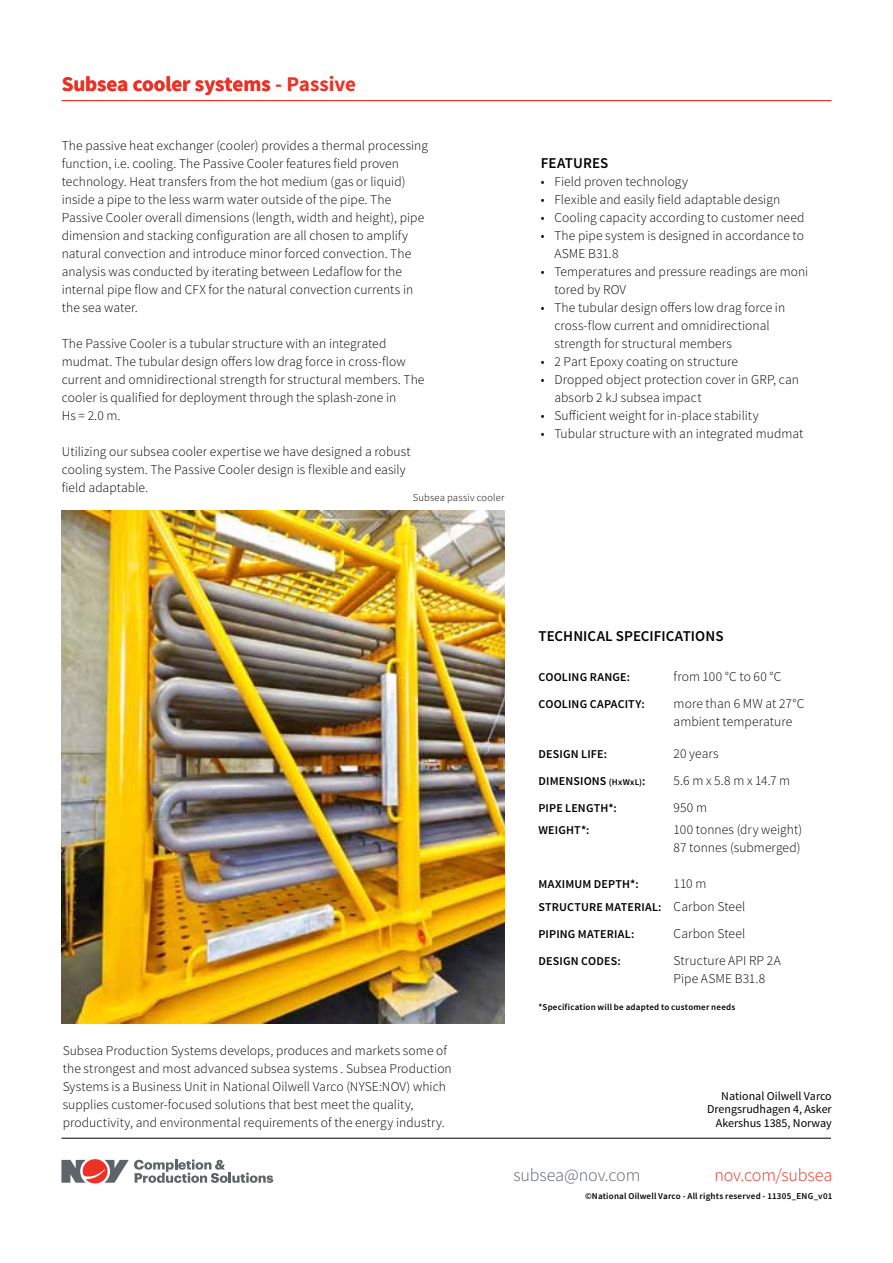
<style>
.page{position:relative;width:893px;height:1263px;background:#fff}
.page>*{position:absolute;margin:0;border:0;box-sizing:border-box;transform-origin:0 0}
.t1{font:700 21px "Source Sans Pro";letter-spacing:-.005em;color:#ee3124}
.t2{font:300 18px "Source Sans Pro";letter-spacing:-.01em;color:#5f636a}
.t3{font:300 18px "Source Sans Pro";letter-spacing:-.01em;color:#ee3124}
.t4{font:600 15px "Source Sans Pro";letter-spacing:.005em;color:#000}
.t5{font:300 13.5px/18px "Source Sans Pro";letter-spacing:.005em;color:#000}
.t6{font:600 12px "Source Sans Pro";letter-spacing:.015em;color:#000}
.t7{font:12px/13.5px "Source Sans Pro";color:#000;text-align:right}
.t8{font:300 10.5px "Source Sans Pro";letter-spacing:.015em;color:#000101}
.t9{font:600 9px "Source Sans Pro";letter-spacing:.02em;color:#000}
.s1{font-size:9px}
.s2{font-weight:300;font-size:13.5px}
</style>
<div class="page">
<img style="left:61px;top:510px;width:443px;height:513px">
<hr style="left:61px;top:1138px;width:770px;height:1px;background:#000">
<svg style="left:61px;top:1159px;width:212px;height:24px"></svg>
<hr style="left:62px;top:100px;width:769px;height:1px;background:#ee3124">
<h1 class="t1" style="left:62px;top:71px;width:296px">Subsea cooler systems - Passive</h1>
<p class="t5" style="left:62px;top:137px;width:368px">The passive heat exchanger (cooler) provides a thermal processing function, i.e. cooling. The Passive Cooler features field proven technology. Heat transfers from the hot medium (gas or liquid) inside a pipe to the less warm water outside of the pipe. The Passive Cooler overall dimensions (length, width and height), pipe dimension and stacking configuration are all chosen to amplify natural convection and introduce minor forced convection. The analysis was conducted by iterating between Ledaflow for the internal pipe flow and CFX for the natural convection currents in the sea water.</p>
<p class="t5" style="left:62px;top:335px;width:364px">The Passive Cooler is a tubular structure with an integrated mudmat. The tubular design offers low drag force in cross-flow current and omnidirectional strength for structural members. The cooler is qualified for deployment through the splash-zone in<br>Hs = 2.0 m.</p>
<p class="t5" style="left:62px;top:443px;width:351px">Utilizing our subsea cooler expertise we have designed a robust cooling system. The Passive Cooler design is flexible and easily field adaptable.</p>
<p class="t8" style="left:413px;top:491px;width:93px">Subsea passiv cooler</p>
<p class="t4" style="left:541px;top:154px;width:69px">FEATURES</p>
<p class="t5" style="left:541px;top:173px;width:149px">• Field proven technology</p>
<p class="t5" style="left:541px;top:191px;width:241px">• Flexible and easily field adaptable design</p>
<p class="t5" style="left:541px;top:209px;width:265px">• Cooling capacity according to customer need</p>
<p class="t5" style="left:554px;top:227px;width:251px;text-indent:-14px">• The pipe system is designed in accordance to<br>ASME B31.8</p>
<p class="t5" style="left:554px;top:263px;width:255px;text-indent:-14px">• Temperatures and pressure readings are moni tored by ROV</p>
<p class="t5" style="left:554px;top:299px;width:232px;text-indent:-14px">• The tubular design offers low drag force in cross-flow current and omnidirectional strength for structural members</p>
<p class="t5" style="left:541px;top:353px;width:199px">• 2 Part Epoxy coating on structure</p>
<p class="t5" style="left:554px;top:371px;width:246px;text-indent:-14px">• Dropped object protection cover in GRP, can absorb 2 kJ subsea impact</p>
<p class="t5" style="left:541px;top:407px;width:219px">• Sufficient weight for in-place stability</p>
<p class="t5" style="left:541px;top:425px;width:264px">• Tubular structure with an integrated mudmat</p>
<p class="t5" style="left:63px;top:1041px;width:391px">Subsea Production Systems develops, produces and markets some of the strongest and most advanced subsea systems . Subsea Production Systems is a Business Unit in National Oilwell Varco (NYSE:NOV) which supplies customer-focused solutions that best meet the quality, productivity, and environmental requirements of the energy industry.</p>
<p class="t4" style="left:538px;top:626px;width:187px">TECHNICAL SPECIFICATIONS</p>
<p class="t6" style="left:538px;top:670px;width:93px">COOLING RANGE:</p>
<p class="t5" style="left:674px;top:668px;width:109px">from 100 °C to 60 °C</p>
<p class="t6" style="left:538px;top:697px;width:108px">COOLING CAPACITY:</p>
<p class="t5" style="left:674px;top:695px;width:132px">more than 6 MW at 27°C ambient temperature</p>
<p class="t6" style="left:538px;top:746px;width:70px">DESIGN LIFE:</p>
<p class="t5" style="left:674px;top:744px;width:46px">20 years</p>
<p class="t6" style="left:538px;top:773px;width:109px">DIMENSIONS <span class="s1">(HxWxL)</span>:</p>
<p class="t5" style="left:674px;top:771px;width:118px">5.6 m x 5.8 m x 14.7 m</p>
<p class="t6" style="left:538px;top:800px;width:80px">PIPE LENGTH*:</p>
<p class="t5" style="left:674px;top:798px;width:35px">950 m</p>
<p class="t6" style="left:538px;top:823px;width:53px">WEIGHT*:</p>
<p class="t5" style="left:674px;top:821px;width:130px">100 tonnes (dry weight)<br>87 tonnes (submerged)</p>
<p class="t6" style="left:538px;top:877px;width:102px">MAXIMUM DEPTH*:</p>
<p class="t5" style="left:674px;top:875px;width:34px">110 m</p>
<p class="t6" style="left:538px;top:899px;width:208px">STRUCTURE MATERIAL: <span class="s2">Carbon Steel</span></p>
<p class="t6" style="left:538px;top:926px;width:97px">PIPING MATERIAL:</p>
<p class="t5" style="left:674px;top:924px;width:73px">Carbon Steel</p>
<p class="t6" style="left:538px;top:953px;width:84px">DESIGN CODES:</p>
<p class="t5" style="left:674px;top:951px;width:109px">Structure API RP 2A<br>Pipe ASME B31.8</p>
<p class="t9" style="left:538px;top:1001px;width:198px">*Specification will be adapted to customer needs</p>
<p class="t7" style="left:707px;top:1089px;width:126px">National Oilwell Varco<br>Drengsrudhagen 4, Asker<br>Akershus 1385, Norway</p>
<h2 class="t2" style="left:513px;top:1164px;width:129px">subsea@nov.com</h2>
<h2 class="t3" style="left:714px;top:1164px;width:119px">nov.com/subsea</h2>
<p class="t9" style="left:585px;top:1190px;width:249px">©National Oilwell Varco - All rights reserved - 11305_ENG_v01</p>
</div>
